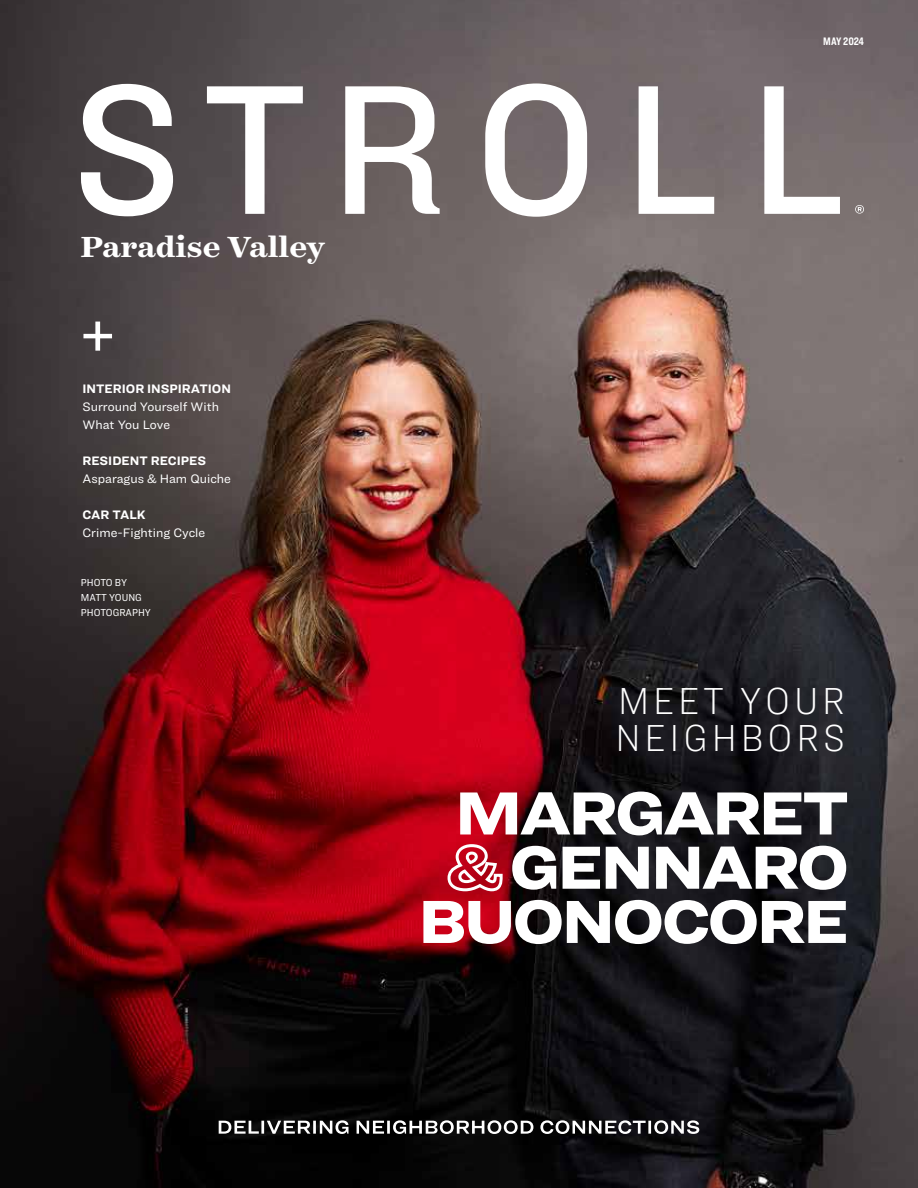
<style>
.page{position:relative;width:918px;height:1188px;background:#fff}
.page>*{position:absolute;margin:0;border:0;box-sizing:border-box;transform-origin:0 0}
.t1{font:75px "Ringside Condensed";color:#fff}
.t2{font:900 63px/54.3px "Ringside Wide";letter-spacing:-.05em;color:#fff;text-align:center}
.t3{font:100 39px/37.5px "Ringside Narrow";letter-spacing:.1em;color:#fff}
.t4{font:700 33px "Surveyor Text";color:#fff}
.t5{font:12.75px/18px "Ringside";color:#fff}
.t6{font:700 12.75px "Ringside";color:#fff}
.t7{font:700 11.25px "Ringside Compressed";letter-spacing:-.005em;color:#fff}
.t8{font:10.5px/15px "Ringside Narrow";color:#fff}
</style>
<div class="page">
<img style="left:0;top:0;width:918px;height:1188px">
<svg style="left:219px;top:1120px;width:480px;height:14px"></svg>
<svg style="left:81px;top:83px;width:783px;height:134px"></svg>
<h3 class="t4" style="left:81px;top:225px;width:246px">Paradise Valley</h3>
<h1 class="t1" style="left:78px;top:285px;width:40px">+</h1>
<p class="t6" style="left:82px;top:379px;width:150px">INTERIOR INSPIRATION</p>
<p class="t5" style="left:82px;top:397px;width:138px">Surround Yourself With<br>What You Love</p>
<p class="t6" style="left:82px;top:451px;width:125px">RESIDENT RECIPES</p>
<p class="t5" style="left:82px;top:469px;width:150px">Asparagus &amp; Ham Quiche</p>
<p class="t6" style="left:82px;top:505px;width:65px">CAR TALK</p>
<p class="t5" style="left:82px;top:523px;width:124px">Crime-Fighting Cycle</p>
<p class="t8" style="left:81px;top:575px;width:71px">PHOTO BY<br>MATT YOUNG<br>PHOTOGRAPHY</p>
<p class="t7" style="left:823px;top:33px;width:42px">MAY 2024</p>
<h3 class="t3" style="left:615px;top:682px;width:231px">MEET YOUR<br>NEIGHBORS</h3>
<h2 class="t2" style="left:418px;top:784px;width:433px">MARGARET &amp; GENNARO<br>BUONOCORE</h2>
</div>
